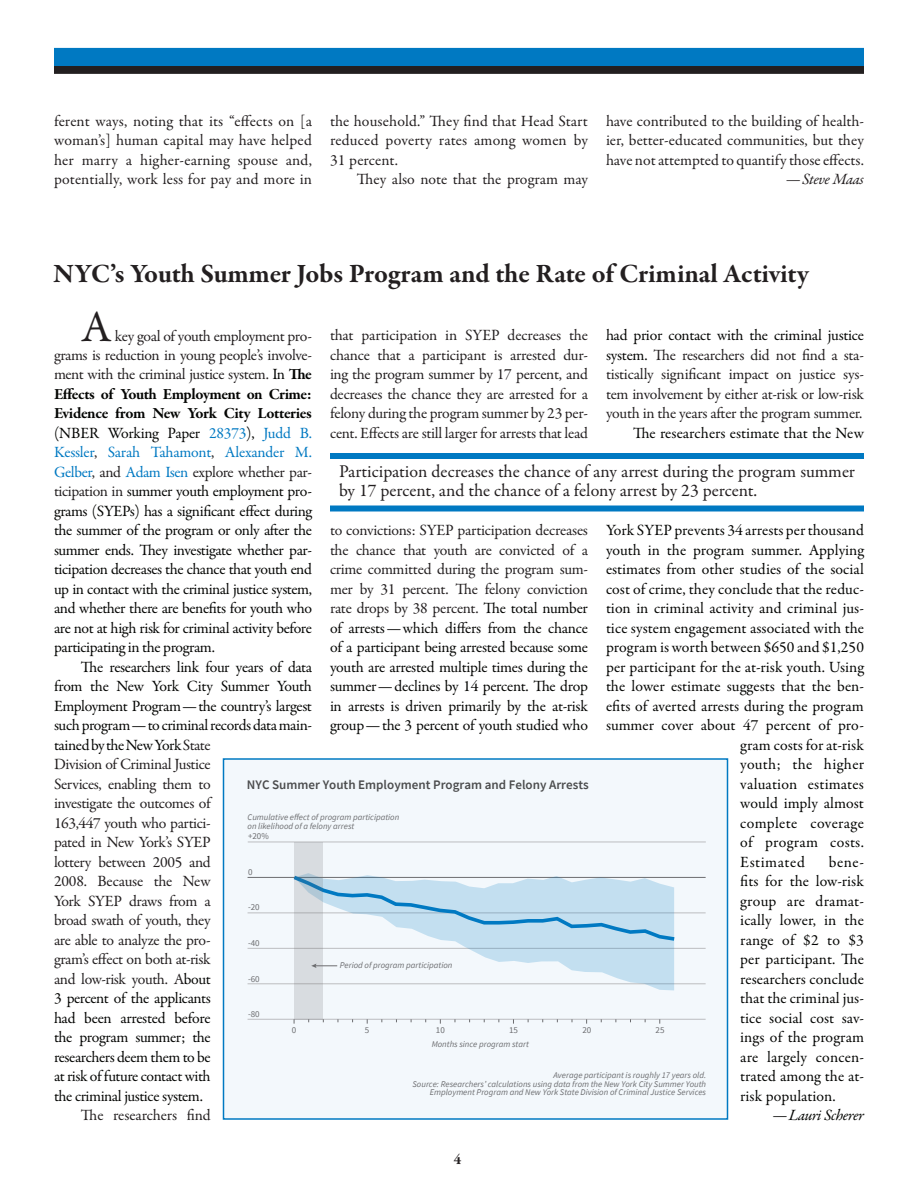
<style>
.page{position:relative;width:918px;height:1188px;background:#fff}
.page>*{position:absolute;margin:0;border:0;box-sizing:border-box;transform-origin:0 0}
.t1{font:45px "Garamond Premr Pro";color:#231f20}
.t2{font:700 27px "Garamond Premr Pro";letter-spacing:-.005em;color:#231f20}
.t3{font:18px/19.5px "Garamond Premr Pro";color:#231f20}
.t4{font:15.75px/19.5px "Garamond Premr Pro";letter-spacing:-.01em;color:#040503;text-align:justify}
.t5{font:15.75px/19.5px "Garamond Premr Pro";letter-spacing:-.005em;color:#231f20;text-align:justify}
.t6{font:15.75px "Garamond Premr Pro";letter-spacing:.02em;color:#040503}
.t7{font:15.75px "Garamond Premr Pro";letter-spacing:.01em;color:#040503}
.t8{font:italic 15.75px "Garamond Premr Pro";letter-spacing:-.025em;color:#040503}
.t9{font:italic 15.75px "Garamond Premr Pro";letter-spacing:-.025em;color:#231f20}
.t10{font:15.75px "Garamond Premr Pro";letter-spacing:.035em;color:#040503}
.t11{font:700 15px "Garamond Premr Pro";color:#231f20}
.t12{font:600 13.05px "Source Sans Pro";color:#4b4c4d}
.t13{font:9px "Source Sans Pro";color:#6c6d70}
.t14{font:italic 8.7px/8.4px "Source Sans Pro";color:#6c6d70;text-align:right}
.s1{color:#040503}
.s2{color:#231f20}
.s3{font-weight:700}
.s4{color:#0079c2}
</style>
<div class="page">
<div style="left:54px;top:48px;width:810px;height:18px;background:#0079c2"></div>
<div style="left:55px;top:67px;width:808px;height:6px;background:#231f20"></div>
<div style="left:54px;top:66px;width:810px;height:8px;border:2px solid #231f20"></div>
<div style="left:330px;top:453px;width:534px;height:6px;background:#0079c2"></div>
<div style="left:330px;top:506px;width:534px;height:6px;background:#0079c2"></div>
<div style="left:224px;top:759px;width:503px;height:360px;background:#f3f8fc"></div>
<hr style="left:248px;top:1019px;width:458px;height:1px;background:#bcbdc0">
<hr style="left:248px;top:984px;width:458px;height:1px;background:#bcbdc0">
<hr style="left:248px;top:948px;width:458px;height:1px;background:#bcbdc0">
<hr style="left:248px;top:913px;width:458px;height:1px;background:#bcbdc0">
<hr style="left:248px;top:877px;width:458px;height:1px;background:#6c6d70">
<hr style="left:248px;top:842px;width:458px;height:1px;background:#bcbdc0">
<svg style="left:323px;top:943px;width:351px;height:47px"></svg>
<svg style="left:290px;top:875px;width:388px;height:68px"></svg>
<svg style="left:294px;top:843px;width:29px;height:176px;background:#cfd7dc"></svg>
<svg style="left:311px;top:964px;width:26px;height:4px"></svg>
<p class="t5" style="left:54px;top:112px;width:260px">ferent ways, noting that its “effects on [a woman’s] human capital may have helped her marry a higher-earning spouse and, potentially, work less for pay and more in</p>
<p class="t5" style="left:330px;top:112px;width:260px">the household.” They find that Head Start reduced poverty rates among women by 31 percent.</p>
<p class="t5" style="left:357px;top:170px;width:233px">They also note that the program may</p>
<p class="t5" style="left:606px;top:112px;width:260px">have contributed to the building of health&shy;ier, better-educated communities, but they have not attempted to quantify those effects.</p>
<p class="t9" style="left:786px;top:170px;width:80px">—Steve Maas</p>
<h2 class="t2" style="left:53px;top:257px;width:757px">NYC’s Youth Summer Jobs Program and the Rate of Criminal Activity</h2>
<h1 class="t1" style="left:81px;top:299px;width:32px">A</h1>
<p class="t5" style="left:606px;top:326px;width:260px"><span class="s1">had prior contact with the criminal justice system.</span> The researchers did not find a sta&shy;tistically significant impact on justice sys&shy;tem involvement by either at-risk or low-risk youth in the years after the program summer.</p>
<p class="t4" style="left:633px;top:424px;width:232px">The researchers estimate that the New</p>
<p class="t5" style="left:330px;top:326px;width:260px">that participation in SYEP decreases the chance that a participant is arrested dur&shy;ing the program summer by 17 percent, and decreases the chance they are arrested for a felony during the program summer by 23 per&shy;cent. Effects are still larger for arrests that lead</p>
<p class="t4" style="left:54px;top:326px;width:260px;text-indent:61px"><span class="s2">key goal of youth employment pro&shy;grams is reduction in young people’s involve&shy;ment with the criminal justice system.</span> In <span class="s3">The Effects of Youth Employment on Crime:<br>Evidence from New York City Lotteries </span>(NBER Working Paper <span class="s4">28373</span>), <span class="s4">Judd B.<br>Kessler</span><span class="s2">,</span> <span class="s4">Sarah Tahamont</span><span class="s2">,</span> <span class="s4">Alexander M.<br>Gelber</span><span class="s2">, and</span> <span class="s4">Adam Isen</span> <span class="s2">explore whether par&shy;ticipation in</span> summer youth employment pro&shy;grams (SYEPs) has a significant effect during the summer of the program or only after the summer ends. They investigate whether par&shy;ticipation decreases the chance that youth end up in contact with the criminal justice system, and whether there are benefits for youth who are not at high risk for criminal activity before participating in the program.</p>
<p class="t4" style="left:54px;top:658px;width:260px;text-align:left;text-indent:27px">The researchers link four years of data from the New York City Summer Youth<br>Employment Program—the country’s largest such program—to criminal records data main&shy;tained by the New York <span class="s2">State<br>Division of Criminal Justice<br>Services, enabling them to<br>investigate the outcomes of<br>163,447 youth who partici-<br>pated in New York’s SYEP<br>lottery between 2005 and<br>2008. Because the New<br>York SYEP draws from a<br>broad swath of youth, they<br>are able to analyze the pro-<br>gram’s effect on both at-risk<br>and low-risk youth. A</span>bout<br>3 percent of the applicants<br>had been arrested before<br>the program summer; the<br>researchers deem them to be<br>at risk of future contact with<br>the criminal justice system.</p>
<p class="t5" style="left:81px;top:1106px;width:131px">The researchers find</p>
<p class="t3" style="left:339px;top:462px;width:518px">Participation decreases the chance of any arrest during the program summer by 17 percent, and the chance of a felony arrest by 23 percent.</p>
<p class="t4" style="left:606px;top:521px;width:260px">York SYEP prevents 34 arrests per thousand</p>
<p class="t4" style="left:606px;top:541px;width:260px">youth in the program summer. Applying</p>
<p class="t4" style="left:606px;top:560px;width:259px">estimates from other studies of the social</p>
<p class="t4" style="left:606px;top:580px;width:260px">cost of crime, they conclude that the reduc-</p>
<p class="t4" style="left:606px;top:599px;width:260px">tion in criminal activity and criminal jus-</p>
<p class="t4" style="left:606px;top:619px;width:260px">tice system engagement associated with the</p>
<p class="t4" style="left:606px;top:638px;width:260px">program is worth between $650 and $1,250</p>
<p class="t4" style="left:606px;top:658px;width:260px">per participant for the at-risk youth. Using</p>
<p class="t4" style="left:606px;top:677px;width:260px">the lower estimate suggests that the ben-</p>
<p class="t4" style="left:606px;top:697px;width:259px">efits of averted arrests during the program</p>
<p class="t4" style="left:606px;top:716px;width:260px">summer cover about 47 percent of pro-</p>
<p class="t4" style="left:740px;top:736px;width:125px">gram costs for at-risk</p>
<p class="t6" style="left:740px;top:755px;width:125px">youth; the higher</p>
<p class="t7" style="left:740px;top:774px;width:125px">valuation estimates</p>
<p class="t4" style="left:740px;top:794px;width:125px">would imply almost</p>
<p class="t6" style="left:740px;top:813px;width:125px">complete coverage</p>
<p class="t6" style="left:740px;top:833px;width:125px">of program costs.</p>
<p class="t10" style="left:740px;top:852px;width:66px">Estimated</p>
<p class="t4" style="left:330px;top:521px;width:260px"><span class="s2">to convictions: SYEP participation decreases the chance that youth are convicted of a crime committed during the program sum&shy;mer by 31 percent. The felony conviction rate drops by 38 percent.</span> The total number of arrests—which differs from the chance of a participant being arrested because some youth are arrested multiple times during the summer—declines by 14 percent. The drop in arrests is driven primarily by the at-risk group—the 3 percent of youth studied who</p>
<p class="t12" style="left:247px;top:776px;width:343px">NYC Summer Youth Employment Program and Felony Arrests</p>
<p class="t14" style="left:248px;top:813px;width:153px;text-align:left">Cumulative effect of program participation on likelihood of a felony arrest</p>
<p class="t13" style="left:248px;top:831px;width:22px">+20%</p>
<p class="t4" style="left:740px;top:853px;width:125px;text-indent:88px">bene&shy;fits for the low-risk group are dramat&shy;ically lower, in the range of $2 to $3 per participant. The researchers conclude that the criminal jus&shy;tice social cost sav&shy;ings of the program are largely concen&shy;trated among the at&shy;risk population.</p>
<p class="t8" style="left:772px;top:1105px;width:93px">—Lauri Scherer</p>
<p class="t13" style="left:248px;top:866px;width:6px">0</p>
<p class="t13" style="left:248px;top:902px;width:13px">-20</p>
<p class="t13" style="left:248px;top:937px;width:13px">-40</p>
<p class="t14" style="left:340px;top:961px;width:114px">Period of program participation</p>
<p class="t13" style="left:248px;top:973px;width:13px">-60</p>
<p class="t13" style="left:248px;top:1008px;width:13px">-80</p>
<p class="t13" style="left:292px;top:1025px;width:6px">0</p>
<p class="t13" style="left:365px;top:1025px;width:6px">5</p>
<p class="t13" style="left:436px;top:1025px;width:10px">10</p>
<p class="t13" style="left:509px;top:1025px;width:10px">15</p>
<p class="t13" style="left:582px;top:1025px;width:10px">20</p>
<p class="t13" style="left:656px;top:1025px;width:10px">25</p>
<p class="t14" style="left:432px;top:1039px;width:99px">Months since program start</p>
<p class="t14" style="left:413px;top:1071px;width:295px">Average participant is roughly 17 years old.<br>Source: Researchers’ calculations using data from the New York City Summer Youth<br>Employment Program and New York State Division of Criminal Justice Services</p>
<p class="t11" style="left:454px;top:1150px;width:9px">4</p>
</div>
